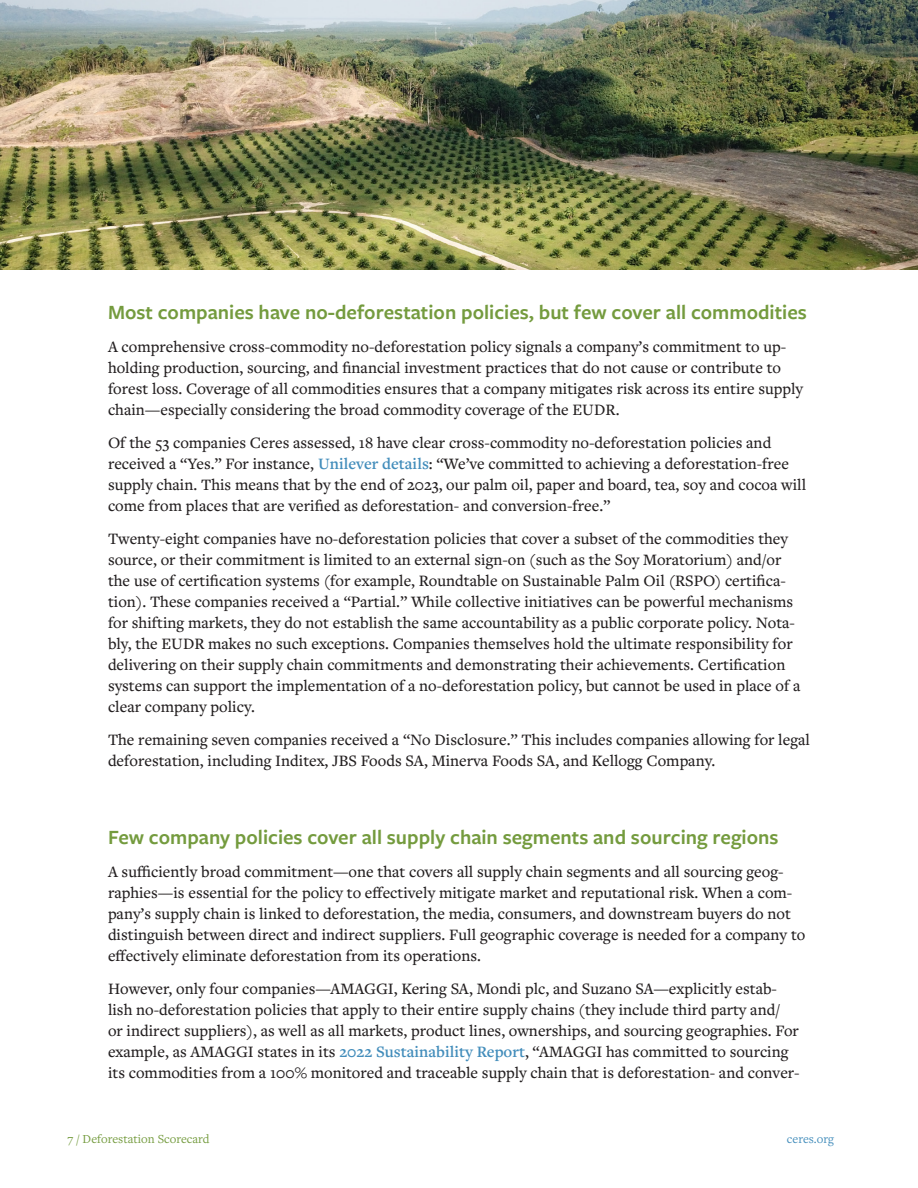
<style>
.page{position:relative;width:918px;height:1188px;background:#fff}
.page>*{position:absolute;margin:0;border:0;box-sizing:border-box;transform-origin:0 0}
.Heading{font:600 21px "Freight Sans Pro";color:#749b3e}
.Heading_2{font:600 21px "Freight Sans Pro";color:#749b3e}
.Body{font:500 16.5px/21px "Freight Text Pro";color:#231f20}
.t1{font:12.75px "Freight Text Pro";color:#749b3e}
.t2{font:12.75px "Freight Text Pro";color:#438dbb}
.s1{font-weight:600;color:#438dbb}
</style>
<div class="page">
<img style="left:0;top:0;width:918px;height:269px">
<p class="Heading" style="left:108px;top:298px;width:700px">Most companies have no-deforestation policies, but few cover all commodities</p>
<p class="Body" style="left:108px;top:336px;width:697px">A comprehensive cross-commodity no-deforestation policy signals a company’s commitment to up&shy;holding production, sourcing, and financial investment practices that do not cause or contribute to forest loss. Coverage of all commodities ensures that a company mitigates risk across its entire supply chain—especially considering the broad commodity coverage of the EUDR.</p>
<p class="Body" style="left:108px;top:432px;width:700px">Of the 53 companies Ceres assessed, 18 have clear cross-commodity no-deforestation policies and received a “Yes.” For instance, <span class="s1">Unilever details</span>: “We’ve committed to achieving a deforestation-free supply chain. This means that by the end of 2023, our palm oil, paper and board, tea, soy and cocoa will come from places that are verified as deforestation- and conversion-free.”</p>
<p class="Body" style="left:108px;top:528px;width:694px">Twenty-eight companies have no-deforestation policies that cover a subset of the commodities they source, or their commitment is limited to an external sign-on (such as the Soy Moratorium) and/or the use of certification systems (for example, Roundtable on Sustainable Palm Oil (RSPO) certifica&shy;tion). These companies received a “Partial.” While collective initiatives can be powerful mechanisms for shifting markets, they do not establish the same accountability as a public corporate policy. Nota&shy;bly, the EUDR makes no such exceptions. Companies themselves hold the ultimate responsibility for delivering on their supply chain commitments and demonstrating their achievements. Certification systems can support the implementation of a no-deforestation policy, but cannot be used in place of a clear company policy.</p>
<p class="Body" style="left:108px;top:729px;width:704px">The remaining seven companies received a “No Disclosure.” This includes companies allowing for legal deforestation, including Inditex, JBS Foods SA, Minerva Foods SA, and Kellogg Company.</p>
<p class="Heading_2" style="left:108px;top:823px;width:672px">Few company policies cover all supply chain segments and sourcing regions</p>
<p class="Body" style="left:108px;top:861px;width:699px">A sufficiently broad commitment—one that covers all supply chain segments and all sourcing geog&shy;raphies—is essential for the policy to effectively mitigate market and reputational risk. When a com&shy;pany’s supply chain is linked to deforestation, the media, consumers, and downstream buyers do not distinguish between direct and indirect suppliers. Full geographic coverage is needed for a company to effectively eliminate deforestation from its operations.</p>
<p class="Body" style="left:108px;top:978px;width:693px">However, only four companies—AMAGGI, Kering SA, Mondi plc, and Suzano SA—explicitly estab&shy;lish no-deforestation policies that apply to their entire supply chains (they include third party and/<br>or indirect suppliers), as well as all markets, product lines, ownerships, and sourcing geographies. For example, as AMAGGI states in its <span class="s1">2022 Sustainability Report</span>, “AMAGGI has committed to sourcing its commodities from a 100% monitored and traceable supply chain that is deforestation- and conver-</p>
<p class="t1" style="left:67px;top:1131px;width:144px">7 / Deforestation Scorecard</p>
<p class="t2" style="left:787px;top:1131px;width:49px">ceres.org</p>
</div>
